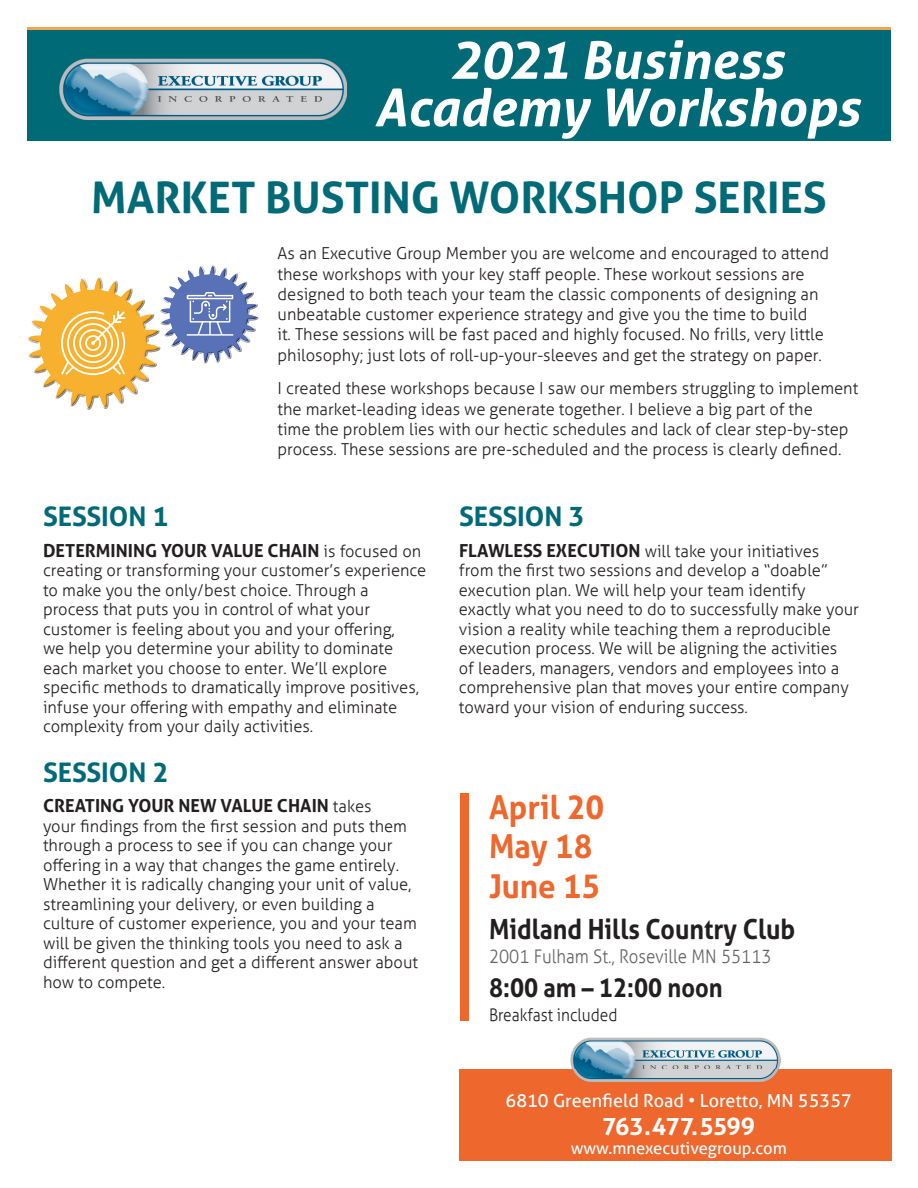
<style>
.page{position:relative;width:918px;height:1188px;background:#fff}
.page>*{position:absolute;margin:0;border:0;box-sizing:border-box;transform-origin:0 0}
.t1{font:italic 700 51.9px/47.2px "Aller";color:#fff;text-align:center}
.t2{font:700 43.5px "Aller";color:#006a77}
.t3{font:700 33px/39.6px "Aller";color:#ee672d;scale:.95 1}
.t4{font:700 27.75px "Aller";color:#231f20;scale:.9 1}
.t5{font:700 27px "Aller";color:#006a77}
.t6{font:700 26.25px "Aller";color:#231f20;scale:.9 1}
.t7{font:700 24px "Aller";letter-spacing:-.04em;color:#fff}
.t8{font:300 18.75px "Aller";color:#636366;scale:.9 1}
.t9{font:700 18px "Aller";color:#231f20}
.t10{font:18px "Aller";color:#fff}
.t11{font:300 17.25px "Aller";color:#231f20;scale:.9 1}
.t12{font:300 16.5px/19.5px "Aller";color:#231f20}
.t13{font:16.5px "Aller";color:#fff}
.s1{font-weight:300;font-size:16.5px}
.s2{font-weight:700;font-size:18px}
</style>
<div class="page">
<div style="left:27px;top:27px;width:864px;height:113px;background:#006a77"></div>
<div style="left:459px;top:1069px;width:433px;height:92px;background:#ee672d"></div>
<img style="left:59px;top:58px;width:288px;height:62px">
<svg style="left:86px;top:407px;width:22px;height:3px"></svg>
<img style="left:27px;top:278px;width:71px;height:128px">
<img style="left:159px;top:265px;width:54px;height:96px">
<svg style="left:60px;top:309px;width:67px;height:68px;background:#f9c667"></svg>
<svg style="left:185px;top:291px;width:50px;height:45px;background:#7e91c7"></svg>
<img style="left:570px;top:1037px;width:210px;height:45px">
<div style="left:460px;top:793px;width:9px;height:228px;background:#ee672d"></div>
<hr style="left:27px;top:27px;width:864px;height:3px;background:#f5a34e">
<h1 class="t1" style="left:374px;top:36px;width:487px">2021 Business<br>Academy Workshops</h1>
<h2 class="t2" style="left:91px;top:171px;width:737px">MARKET BUSTING WORKSHOP SERIES</h2>
<p class="t12" style="left:278px;top:243px;width:553px;line-height:20.2px">As an Executive Group Member you are welcome and encouraged to attend these workshops with your key staff people. These workout sessions are designed to both teach your team the classic components of designing an unbeatable customer experience strategy and give you the time to build<br>it. These sessions will be fast paced and highly focused. No frills, very little philosophy; just lots of roll-up-your-sleeves and get the strategy on paper.</p>
<p class="t12" style="left:278px;top:378px;width:582px;line-height:20.2px">I created these workshops because I saw our members struggling to implement the market-leading ideas we generate together. I believe a big part of the<br>time the problem lies with our hectic schedules and lack of clear step-by-step process. These sessions are pre-scheduled and the process is clearly defined.</p>
<h3 class="t5" style="left:43px;top:500px;width:127px">SESSION 1</h3>
<p class="t9" style="left:43px;top:539px;width:380px">DETERMINING YOUR VALUE CHAIN <span class="s1">is focused on</span></p>
<p class="t12" style="left:43px;top:561px;width:385px">creating or transforming your customer’s experience to make you the only/best choice. Through a process that puts you in control of what your customer is feeling about you and your offering,<br>we help you determine your ability to dominate each market you choose to enter. We’ll explore specific methods to dramatically improve positives, infuse your offering with empathy and eliminate complexity from your daily activities.</p>
<h3 class="t5" style="left:43px;top:756px;width:127px">SESSION 2</h3>
<p class="t9" style="left:43px;top:795px;width:330px">CREATING YOUR NEW VALUE CHAIN <span class="s1">takes</span></p>
<p class="t12" style="left:43px;top:816px;width:377px">your findings from the first session and puts them through a process to see if you can change your offering in a way that changes the game entirely.<br>Whether it is radically changing your unit of value, streamlining your delivery, or even building a culture of customer experience, you and your team will be given the thinking tools you need to ask a different question and get a different answer about how to compete.</p>
<h3 class="t5" style="left:459px;top:500px;width:127px">SESSION 3</h3>
<p class="t12" style="left:459px;top:541px;width:402px"><span class="s2">FLAWLESS EXECUTION</span> will take your initiatives<br>from the first two sessions and develop a “doable” execution plan. We will help your team identify exactly what you need to do to successfully make your vision a reality while teaching them a reproducible execution process. We will be aligning the activities<br>of leaders, managers, vendors and employees into a comprehensive plan that moves your entire company toward your vision of enduring success.</p>
<h3 class="t3" style="left:489px;top:787px;width:123px">April 20<br>May 18<br>June 15</h3>
<h3 class="t4" style="left:489px;top:912px;width:342px">Midland Hills Country Club</h3>
<p class="t8" style="left:489px;top:945px;width:316px">2001 Fulham St., Roseville MN 55113</p>
<h3 class="t6" style="left:489px;top:971px;width:261px">8:00 am – 12:00 noon</h3>
<p class="t11" style="left:489px;top:1004px;width:144px">Breakfast included</p>
<p class="t10" style="left:506px;top:1089px;width:348px">6810 Greenfield Road • Loretto, MN 55357</p>
<h3 class="t7" style="left:602px;top:1112px;width:155px">763.477.5599</h3>
<p class="t13" style="left:571px;top:1139px;width:218px">www.mnexecutivegroup.com</p>
</div>
